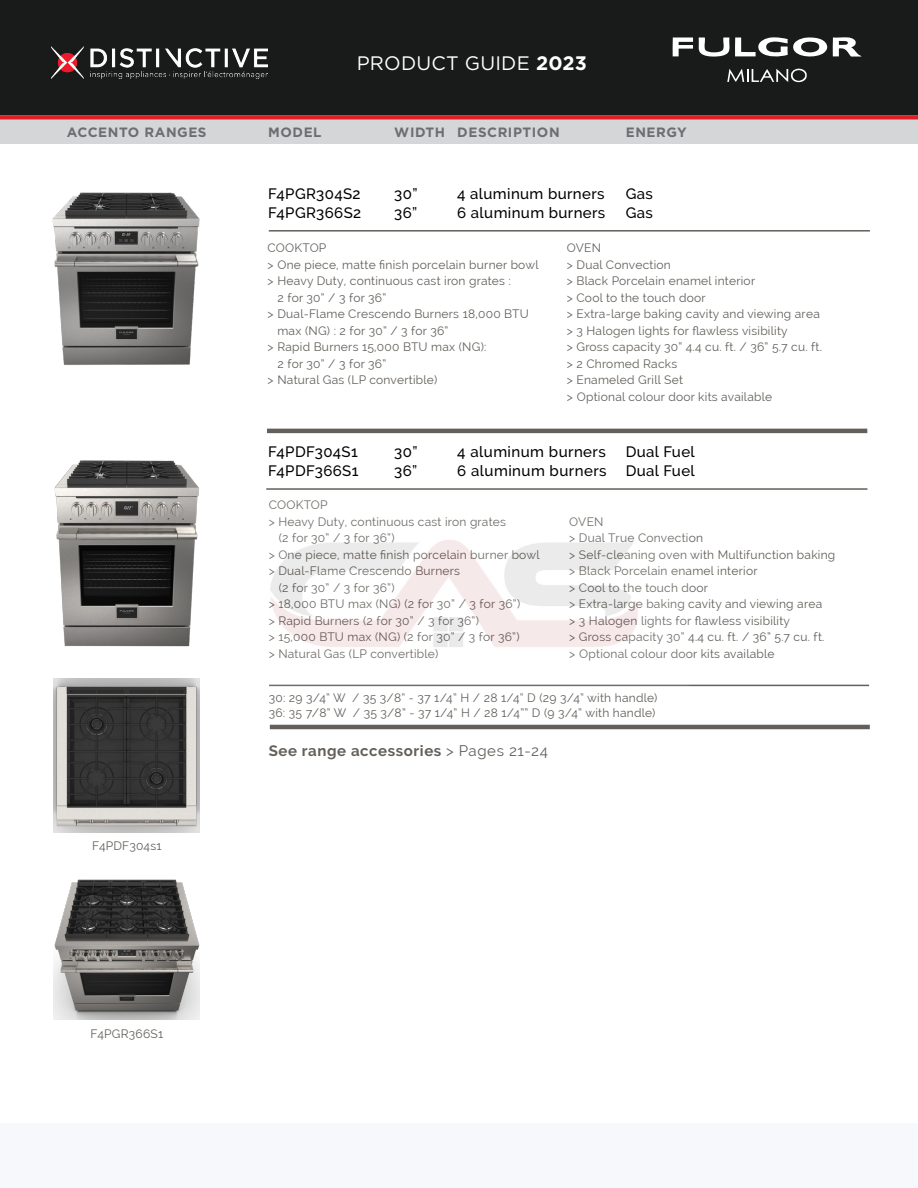
<style>
.page{position:relative;width:918px;height:1188px;background:#fff}
.page>*{position:absolute;margin:0;border:0;box-sizing:border-box;transform-origin:0 0}
.t1{font:19.5px "Gotham";letter-spacing:.01em;color:#fff}
.t2{font:500 15px/18.8px "Raleway";letter-spacing:.025em;color:#000}
.t3{font:700 15px "Raleway";letter-spacing:.04em;color:#635f5a}
.t4{font:700 13.5px "Gotham";letter-spacing:.04em;color:#6d6e71}
.t5{font:12px/16.5px "Raleway";letter-spacing:.02em;color:#635f5a}
.s1{font-weight:700}
.s2{font-weight:400}
</style>
<div class="page">
<div style="left:0;top:0;width:918px;height:115px;background:#191a1a"></div>
<div style="left:0;top:115px;width:918px;height:5px;background:#df1e26"></div>
<div style="left:0;top:120px;width:918px;height:24px;background:#d4d6d7"></div>
<div style="left:0;top:1124px;width:918px;height:64px;background:#f7f8fc"></div>
<img style="left:51px;top:46px;width:216px;height:32px">
<svg style="left:672px;top:37px;width:189px;height:20px"></svg>
<svg style="left:727px;top:68px;width:80px;height:15px"></svg>
<hr style="left:267px;top:429px;width:600px;height:4px;background:#635f5a">
<img style="left:52px;top:192px;width:148px;height:173px">
<img style="left:54px;top:460px;width:145px;height:187px">
<hr style="left:266px;top:488px;width:601px;height:2px;background:#635f5a">
<img style="left:54px;top:679px;width:146px;height:153px">
<img style="left:54px;top:879px;width:146px;height:141px">
<hr style="left:269px;top:230px;width:601px;height:2px;background:#635f5a">
<hr style="left:270px;top:725px;width:600px;height:4px;background:#635f5a">
<hr style="left:269px;top:685px;width:600px;height:1px;background:#635f5a">
<img style="left:269px;top:540px;width:419px;height:147px">
<h1 class="t1" style="left:357px;top:51px;width:232px">PRODUCT GUIDE <span class="s1">2023</span></h1>
<p class="t4" style="left:67px;top:123px;width:141px">ACCENTO RANGES</p>
<p class="t4" style="left:268px;top:123px;width:55px">MODEL</p>
<p class="t4" style="left:394px;top:123px;width:167px">WIDTH DESCRIPTION</p>
<p class="t4" style="left:626px;top:123px;width:63px">ENERGY</p>
<p class="t2" style="left:268px;top:184px;width:94px">F4PGR304S2<br>F4PGR366S2</p>
<p class="t2" style="left:394px;top:184px;width:25px">30”<br>36”</p>
<p class="t2" style="left:457px;top:184px;width:150px">4 aluminum burners<br>6 aluminum burners</p>
<p class="t2" style="left:626px;top:184px;width:29px">Gas<br>Gas</p>
<p class="t5" style="left:267px;top:240px;width:60px">COOKTOP</p>
<p class="t5" style="left:267px;top:256px;width:273px">&gt; One piece, matte finish porcelain burner bowl</p>
<p class="t5" style="left:267px;top:273px;width:245px">&gt; Heavy Duty, continuous cast iron grates :</p>
<p class="t5" style="left:277px;top:289px;width:110px">2 for 30” / 3 for 36”</p>
<p class="t5" style="left:267px;top:306px;width:263px">&gt; Dual-Flame Crescendo Burners 18,000 BTU</p>
<p class="t5" style="left:277px;top:322px;width:173px">max (NG) : 2 for 30” / 3 for 36”</p>
<p class="t5" style="left:267px;top:339px;width:221px">&gt; Rapid Burners 15,000 BTU max (NG):</p>
<p class="t5" style="left:277px;top:355px;width:110px">2 for 30” / 3 for 36”</p>
<p class="t5" style="left:267px;top:372px;width:171px">&gt; Natural Gas (LP convertible)</p>
<p class="t5" style="left:567px;top:240px;width:257px">OVEN<br>&gt; Dual Convection<br>&gt; Black Porcelain enamel interior<br>&gt; Cool to the touch door<br>&gt; Extra-large baking cavity and viewing area &gt; 3 Halogen lights for flawless visibility<br>&gt; Gross capacity 30” 4.4 cu. ft. / 36” 5.7 cu. ft. &gt; 2 Chromed Racks<br>&gt; Enameled Grill Set<br>&gt; Optional colour door kits available</p>
<p class="t2" style="left:268px;top:442px;width:92px">F4PDF304S1<br>F4PDF366S1</p>
<p class="t2" style="left:394px;top:442px;width:25px">30”<br>36”</p>
<p class="t2" style="left:457px;top:442px;width:151px">4 aluminum burners<br>6 aluminum burners</p>
<p class="t2" style="left:626px;top:442px;width:71px">Dual Fuel<br>Dual Fuel</p>
<p class="t5" style="left:269px;top:497px;width:60px">COOKTOP</p>
<p class="t5" style="left:269px;top:513px;width:239px">&gt; Heavy Duty, continuous cast iron grates</p>
<p class="t5" style="left:279px;top:530px;width:117px">(2 for 30” / 3 for 36”)</p>
<p class="t5" style="left:269px;top:546px;width:272px">&gt; One piece, matte finish porcelain burner bowl</p>
<p class="t5" style="left:269px;top:563px;width:193px">&gt; Dual-Flame Crescendo Burners</p>
<p class="t5" style="left:279px;top:579px;width:117px">(2 for 30” / 3 for 36”)</p>
<p class="t5" style="left:269px;top:596px;width:253px">&gt; 18,000 BTU max (NG) (2 for 30” / 3 for 36”)</p>
<p class="t5" style="left:269px;top:612px;width:212px">&gt; Rapid Burners (2 for 30” / 3 for 36”)</p>
<p class="t5" style="left:269px;top:629px;width:252px">&gt; 15,000 BTU max (NG) (2 for 30” / 3 for 36”)</p>
<p class="t5" style="left:269px;top:645px;width:171px">&gt; Natural Gas (LP convertible)</p>
<p class="t5" style="left:569px;top:513px;width:268px">OVEN<br>&gt; Dual True Convection<br>&gt; Self-cleaning oven with Multifunction baking &gt; Black Porcelain enamel interior<br>&gt; Cool to the touch door<br>&gt; Extra-large baking cavity and viewing area<br>&gt; 3 Halogen lights for flawless visibility<br>&gt; Gross capacity 30” 4.4 cu. ft. / 36” 5.7 cu. ft.<br>&gt; Optional colour door kits available</p>
<p class="t5" style="left:269px;top:690px;width:390px;line-height:15px">30: 29 3/4” W / 35 3/8” - 37 1/4” H / 28 1/4” D (29 3/4” with handle)<br>36: 35 7/8” W / 35 3/8” - 37 1/4” H / 28 1/4”” D (9 3/4” with handle)</p>
<p class="t5" style="left:92px;top:838px;width:71px">F4PDF304s1</p>
<p class="t5" style="left:91px;top:1025px;width:74px">F4PGR366S1</p>
<p class="t3" style="left:269px;top:743px;width:281px">See range accessories <span class="s2">&gt; Pages 21-24</span></p>
</div>
